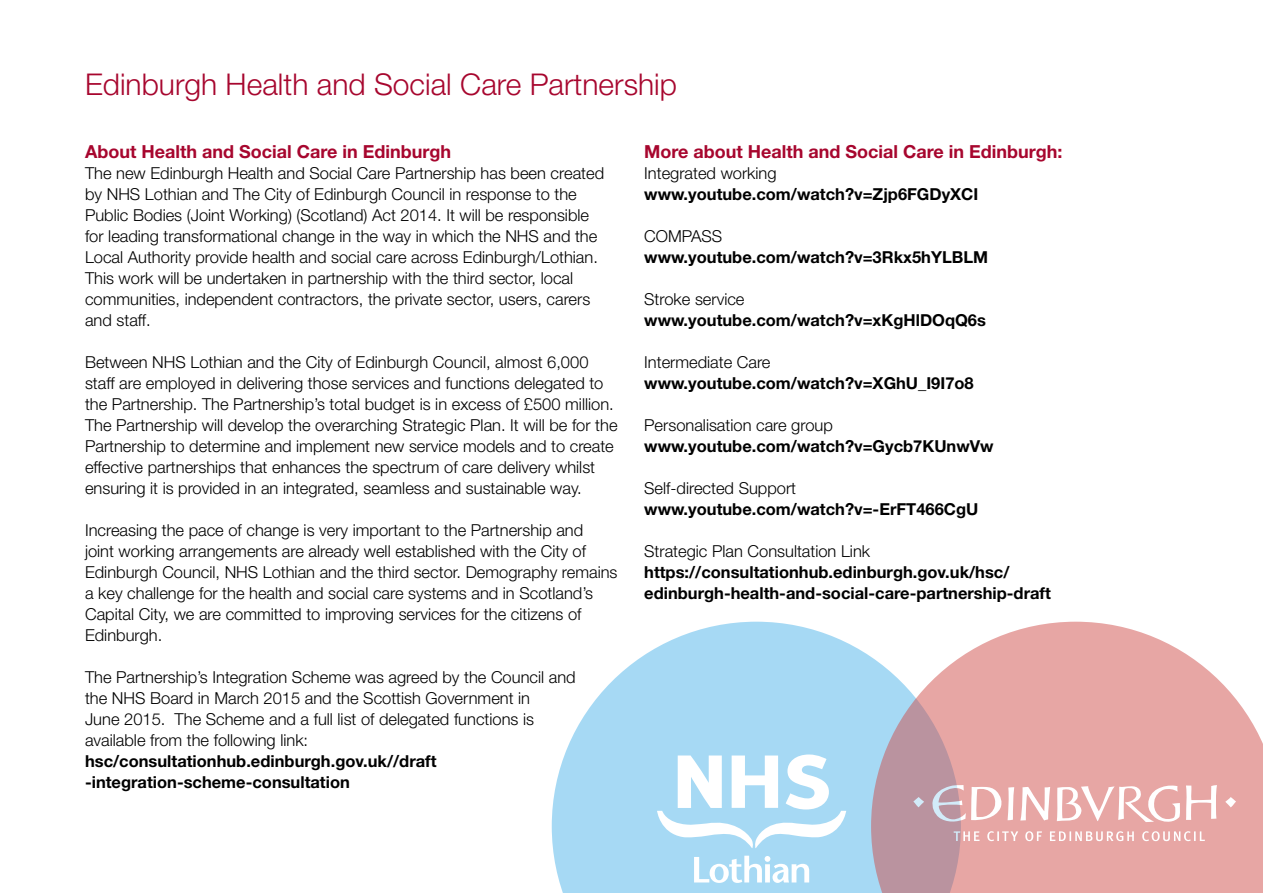
<style>
.page{position:relative;width:1263px;height:893px;background:#fff}
.page>*{position:absolute;margin:0;border:0;box-sizing:border-box;transform-origin:0 0}
.t1{font:300 30px "Helvetica Neue LT";color:#a7062e}
.t2{font:700 18px "Helvetica Neue LT";color:#a7062e}
.t3{font:300 16.5px/21px "Helvetica Neue LT";color:#000}
.t4{font:700 16.5px/21px "Helvetica Neue LT";color:#000}
</style>
<div class="page">
<svg style="left:552px;top:622px;width:319px;height:271px;fill:#a6d9f4"></svg>
<svg style="left:657px;top:754px;width:189px;height:129px"></svg>
<svg style="left:871px;top:622px;width:392px;height:271px;background:#e2b2b3"></svg>
<svg style="left:913px;top:783px;width:323px;height:58px"></svg>
<h1 class="t1" style="left:85px;top:65px;width:593px">Edinburgh Health and Social Care Partnership</h1>
<p class="t2" style="left:85px;top:140px;width:367px">About Health and Social Care in Edinburgh</p>
<p class="t3" style="left:85px;top:162px;width:521px">The new Edinburgh Health and Social Care Partnership has been created by NHS Lothian and The City of Edinburgh Council in response to the Public Bodies (Joint Working) (Scotland) Act 2014. It will be responsible for leading transformational change in the way in which the NHS and the Local Authority provide health and social care across Edinburgh/Lothian.<br>This work will be undertaken in partnership with the third sector, local communities, independent contractors, the private sector, users, carers and staff.</p>
<p class="t3" style="left:85px;top:351px;width:534px">Between NHS Lothian and the City of Edinburgh Council, almost 6,000 staff are employed in delivering those services and functions delegated to the Partnership. The Partnership’s total budget is in excess of £500 million.<br>The Partnership will develop the overarching Strategic Plan. It will be for the Partnership to determine and implement new service models and to create effective partnerships that enhances the spectrum of care delivery whilst ensuring it is provided in an integrated, seamless and sustainable way.</p>
<p class="t3" style="left:85px;top:519px;width:534px">Increasing the pace of change is very important to the Partnership and<br>joint working arrangements are already well established with the City of Edinburgh Council, NHS Lothian and the third sector. Demography remains a key challenge for the health and social care systems and in Scotland’s Capital City, we are committed to improving services for the citizens of Edinburgh.</p>
<p class="t3" style="left:85px;top:666px;width:492px">The Partnership’s Integration Scheme was agreed by the Council and the NHS Board in March 2015 and the Scottish Government in<br>June 2015. The Scheme and a full list of delegated functions is available from the following link:</p>
<p class="t4" style="left:85px;top:750px;width:353px">hsc/consultationhub.edinburgh.gov.uk//draft -integration-scheme-consultation</p>
<p class="t2" style="left:644px;top:140px;width:420px">More about Health and Social Care in Edinburgh:</p>
<p class="t3" style="left:644px;top:162px;width:134px">Integrated working</p>
<p class="t4" style="left:644px;top:183px;width:336px">www.youtube.com/watch?v=Zjp6FGDyXCI</p>
<p class="t3" style="left:644px;top:225px;width:79px">COMPASS</p>
<p class="t4" style="left:644px;top:246px;width:345px">www.youtube.com/watch?v=3Rkx5hYLBLM</p>
<p class="t3" style="left:644px;top:288px;width:102px">Stroke service</p>
<p class="t4" style="left:644px;top:309px;width:343px">www.youtube.com/watch?v=xKgHlDOqQ6s</p>
<p class="t3" style="left:644px;top:351px;width:128px">Intermediate Care</p>
<p class="t4" style="left:644px;top:372px;width:331px">www.youtube.com/watch?v=XGhU_I9I7o8</p>
<p class="t3" style="left:644px;top:414px;width:190px">Personalisation care group</p>
<p class="t4" style="left:644px;top:435px;width:351px">www.youtube.com/watch?v=Gycb7KUnwVw</p>
<p class="t3" style="left:644px;top:477px;width:153px">Self-directed Support</p>
<p class="t4" style="left:644px;top:498px;width:336px">www.youtube.com/watch?v=-ErFT466CgU</p>
<p class="t3" style="left:644px;top:540px;width:227px">Strategic Plan Consultation Link</p>
<p class="t4" style="left:644px;top:561px;width:408px">https://consultationhub.edinburgh.gov.uk/hsc/ edinburgh-health-and-social-care-partnership-draft</p>
</div>
